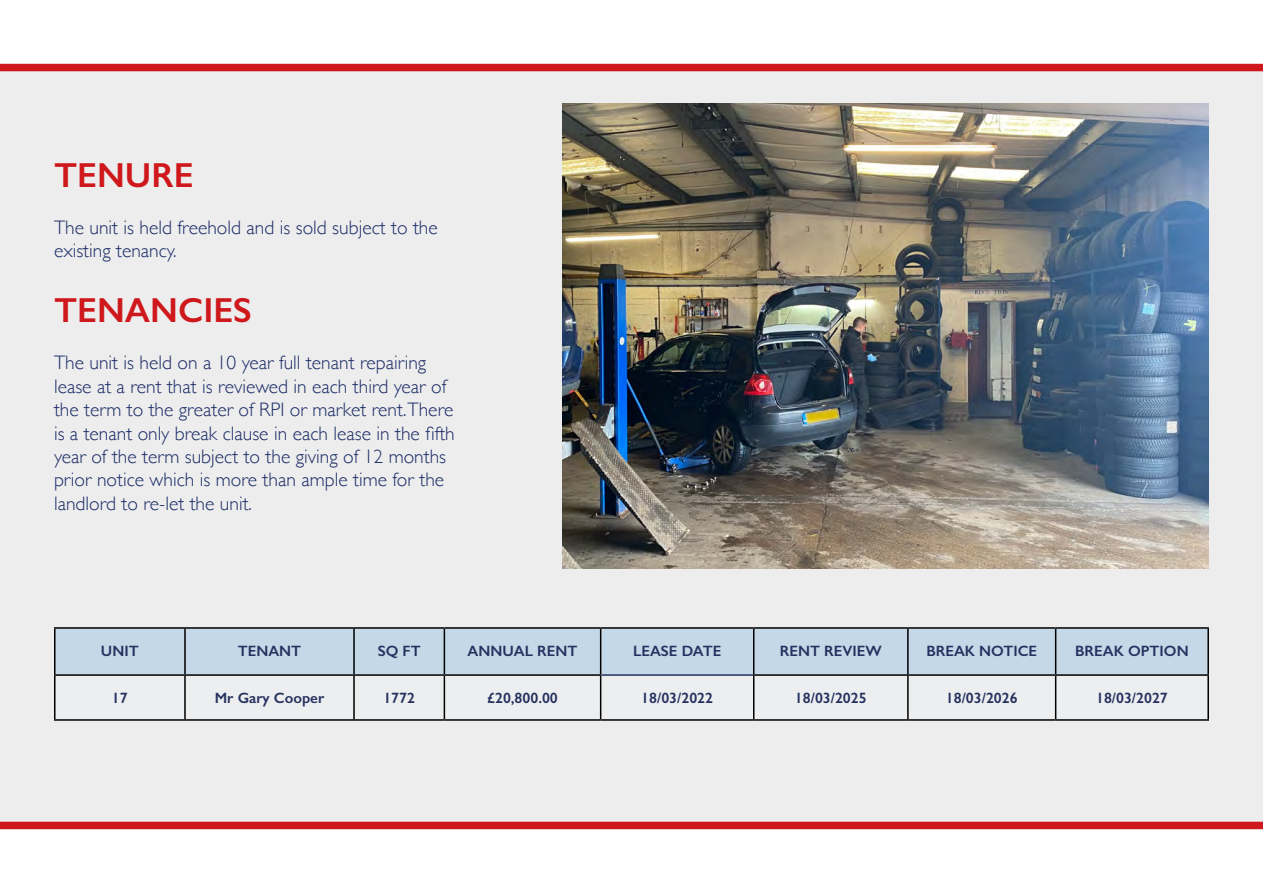
<style>
.page{position:relative;width:1263px;height:893px;background:#fff}
.page>*{position:absolute;margin:0;border:0;box-sizing:border-box;transform-origin:0 0}
.t1{font:600 34.8px "Gill Sans";color:#ce181c}
.t2{font:300 19.5px/23.4px "Gill Sans";color:#1a2b66}
.t3{font:600 15px "Gill Sans";color:#25315f}
.t4{font:600 15px "Gill Sans";color:#253160}
</style>
<div class="page">
<div style="left:0;top:64px;width:1263px;height:765px;background:#ededed"></div>
<img style="left:563px;top:103px;width:646px;height:465px">
<div style="left:56px;top:629px;width:1151px;height:45px;background:#c5d8e7"></div>
<div style="left:56px;top:676px;width:1151px;height:43px;background:#eceeef"></div>
<hr style="left:54px;top:627px;width:131px;height:2px;background:#000">
<hr style="left:54px;top:629px;width:2px;height:45px;background:#000">
<hr style="left:185px;top:627px;width:169px;height:2px;background:#000">
<hr style="left:184px;top:629px;width:2px;height:45px;background:#000">
<hr style="left:354px;top:627px;width:90px;height:2px;background:#000">
<hr style="left:353px;top:629px;width:2px;height:45px;background:#000">
<hr style="left:444px;top:627px;width:157px;height:2px;background:#000">
<hr style="left:444px;top:629px;width:1px;height:45px;background:#000">
<hr style="left:601px;top:627px;width:153px;height:2px;background:#000">
<hr style="left:600px;top:629px;width:1px;height:45px;background:#000">
<hr style="left:754px;top:627px;width:154px;height:2px;background:#000">
<hr style="left:753px;top:629px;width:1px;height:45px;background:#000">
<hr style="left:908px;top:627px;width:148px;height:2px;background:#000">
<hr style="left:907px;top:629px;width:2px;height:45px;background:#000">
<hr style="left:1056px;top:627px;width:153px;height:2px;background:#000">
<hr style="left:1055px;top:629px;width:1px;height:45px;background:#000">
<hr style="left:1207px;top:629px;width:2px;height:45px;background:#000">
<hr style="left:54px;top:674px;width:131px;height:2px;background:#000">
<hr style="left:54px;top:676px;width:2px;height:43px;background:#000">
<hr style="left:185px;top:674px;width:169px;height:2px;background:#000">
<hr style="left:184px;top:676px;width:2px;height:43px;background:#000">
<hr style="left:354px;top:674px;width:90px;height:2px;background:#000">
<hr style="left:353px;top:676px;width:2px;height:43px;background:#000">
<hr style="left:444px;top:674px;width:157px;height:2px;background:#000">
<hr style="left:444px;top:676px;width:1px;height:43px;background:#000">
<hr style="left:600px;top:676px;width:1px;height:43px;background:#000">
<hr style="left:753px;top:674px;width:155px;height:2px;background:#000">
<hr style="left:753px;top:676px;width:1px;height:43px;background:#000">
<hr style="left:908px;top:674px;width:148px;height:2px;background:#000">
<hr style="left:907px;top:676px;width:2px;height:43px;background:#000">
<hr style="left:1056px;top:674px;width:153px;height:2px;background:#000">
<hr style="left:1055px;top:676px;width:1px;height:43px;background:#000">
<hr style="left:1207px;top:676px;width:2px;height:43px;background:#000">
<hr style="left:54px;top:719px;width:131px;height:2px;background:#000">
<hr style="left:185px;top:719px;width:169px;height:2px;background:#000">
<hr style="left:354px;top:719px;width:90px;height:2px;background:#000">
<hr style="left:444px;top:719px;width:157px;height:2px;background:#000">
<hr style="left:601px;top:719px;width:153px;height:2px;background:#000">
<hr style="left:754px;top:719px;width:154px;height:2px;background:#000">
<hr style="left:908px;top:719px;width:148px;height:2px;background:#000">
<hr style="left:1056px;top:719px;width:153px;height:2px;background:#000">
<hr style="left:601px;top:674px;width:152px;height:2px;background:#25315f">
<h1 class="t1" style="left:54px;top:154px;width:141px">TENURE</h1>
<p class="t2" style="left:54px;top:215px;width:385px">The unit is held freehold and is sold subject to the existing tenancy.</p>
<h1 class="t1" style="left:54px;top:290px;width:199px">TENANCIES</h1>
<p class="t2" style="left:54px;top:350px;width:402px">The unit is held on a 10 year full tenant repairing lease at a rent that is reviewed in each third year of the term to the greater of RPI or market rent.There is a tenant only break clause in each lease in the fifth year of the term subject to the giving of 12 months prior notice which is more than ample time for the landlord to re-let the unit.</p>
<p class="t3" style="left:101px;top:642px;width:39px">UNIT</p>
<p class="t3" style="left:238px;top:642px;width:65px">TENANT</p>
<p class="t3" style="left:378px;top:642px;width:44px">SQ FT</p>
<p class="t3" style="left:468px;top:642px;width:111px">ANNUAL RENT</p>
<p class="t3" style="left:633px;top:642px;width:90px">LEASE DATE</p>
<p class="t3" style="left:780px;top:642px;width:103px">RENT REVIEW</p>
<p class="t3" style="left:926px;top:642px;width:112px">BREAK NOTICE</p>
<p class="t4" style="left:1075px;top:642px;width:115px">BREAK OPTION</p>
<p class="t3" style="left:112px;top:689px;width:17px">17</p>
<p class="t3" style="left:215px;top:689px;width:111px">Mr Gary Cooper</p>
<p class="t3" style="left:383px;top:689px;width:33px">1772</p>
<p class="t3" style="left:487px;top:689px;width:72px">£20,800.00</p>
<p class="t3" style="left:641px;top:689px;width:73px">18/03/2022</p>
<p class="t3" style="left:795px;top:689px;width:73px">18/03/2025</p>
<p class="t3" style="left:946px;top:689px;width:73px">18/03/2026</p>
<p class="t3" style="left:1096px;top:689px;width:73px">18/03/2027</p>
</div>
